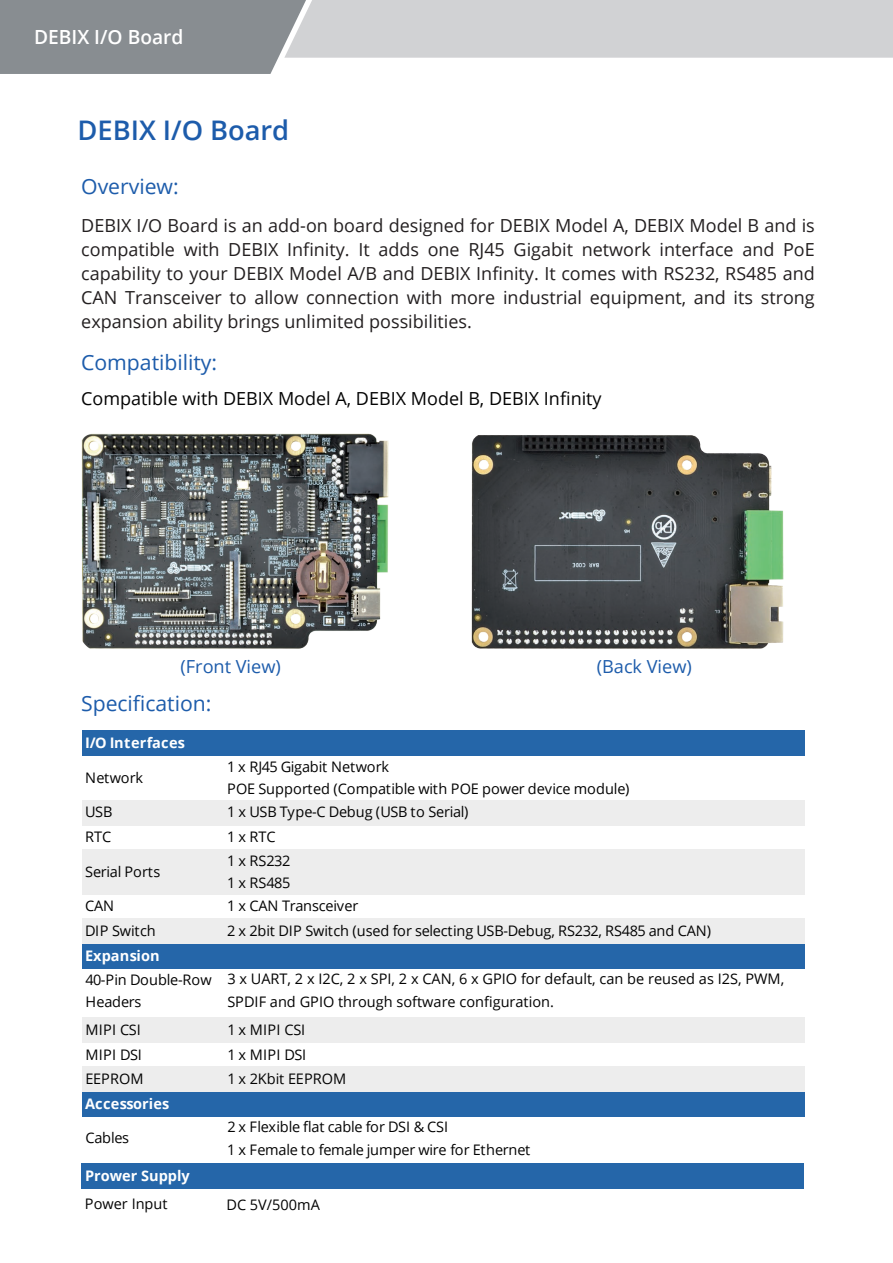
<style>
.page{position:relative;width:893px;height:1263px;background:#fff}
.page>*{position:absolute;margin:0;border:0;box-sizing:border-box;transform-origin:0 0}
.t1{font:600 27px "Open Sans";color:#1d5cab}
.t2{font:21px "Open Sans";color:#1d5cab}
.t3{font:600 19.5px "Open Sans";color:#fff}
.t4{font:18px/24px "Open Sans";color:#231f20;text-align:justify}
.t5{font:18px "Open Sans";color:#030303}
.t6{font:18px "Open Sans";color:#1d5cab}
.t7{font:14.55px/22.4px "Open Sans";color:#030303}
.t8{font:700 14.55px "Open Sans";letter-spacing:.005em;color:#fff}
.t9{font:14.55px/22.4px "Open Sans";letter-spacing:-.02em;color:#030303}
.t10{font:700 14.55px "Open Sans";letter-spacing:.025em;color:#fff}
.t11{font:700 14.55px "Open Sans";color:#fff}
</style>
<div class="page">
<svg style="left:0;top:0;width:893px;height:74px"></svg>
<img style="left:588px;top:435px;width:217px;height:321px">
<img style="left:81px;top:433px;width:507px;height:216px">
<div style="left:82px;top:730px;width:722px;height:26px;background:#2566a9"></div>
<div style="left:82px;top:943px;width:722px;height:26px;background:#2566a9"></div>
<div style="left:82px;top:1091px;width:722px;height:26px;background:#2566a9"></div>
<div style="left:82px;top:800px;width:143px;height:25px;background:#ededed"></div>
<div style="left:224px;top:800px;width:580px;height:25px;background:#ededed"></div>
<div style="left:82px;top:849px;width:143px;height:46px;background:#ededed"></div>
<div style="left:224px;top:849px;width:580px;height:46px;background:#ededed"></div>
<div style="left:82px;top:918px;width:143px;height:26px;background:#ededed"></div>
<div style="left:224px;top:918px;width:580px;height:26px;background:#ededed"></div>
<div style="left:82px;top:1017px;width:143px;height:26px;background:#ededed"></div>
<div style="left:224px;top:1017px;width:580px;height:26px;background:#ededed"></div>
<div style="left:82px;top:1066px;width:143px;height:26px;background:#ededed"></div>
<div style="left:224px;top:1066px;width:580px;height:26px;background:#ededed"></div>
<div style="left:82px;top:1163px;width:722px;height:25px;background:#2566a9"></div>
<h3 class="t3" style="left:34px;top:24px;width:151px">DEBIX I/O Board</h3>
<h1 class="t1" style="left:78px;top:112px;width:213px">DEBIX I/O Board</h1>
<h2 class="t2" style="left:81px;top:172px;width:99px">Overview:</h2>
<p class="t4" style="left:81px;top:213px;width:735px">DEBIX I/O Board is an add-on board designed for DEBIX Model A, DEBIX Model B and is compatible with DEBIX Infinity. It adds one RJ45 Gigabit network interface and PoE capability to your DEBIX Model A/B and DEBIX Infinity. It comes with RS232, RS485 and CAN Transceiver to allow connection with more industrial equipment, and its strong expansion ability brings unlimited possibilities.</p>
<h2 class="t2" style="left:81px;top:348px;width:137px">Compatibility:</h2>
<p class="t5" style="left:81px;top:386px;width:522px">Compatible with DEBIX Model A, DEBIX Model B, DEBIX Infinity</p>
<p class="t6" style="left:181px;top:654px;width:102px">(Front View)</p>
<p class="t6" style="left:597px;top:654px;width:97px">(Back View)</p>
<h2 class="t2" style="left:81px;top:688px;width:132px">Specification:</h2>
<p class="t10" style="left:85px;top:732px;width:101px">I/O Interfaces</p>
<p class="t7" style="left:85px;top:766px;width:59px">Network</p>
<p class="t7" style="left:227px;top:755px;width:404px">1 x RJ45 Gigabit Network<br>POE Supported (Compatible with POE power device module)</p>
<p class="t7" style="left:85px;top:801px;width:29px">USB</p>
<p class="t7" style="left:227px;top:801px;width:243px">1 x USB Type-C Debug (USB to Serial)</p>
<p class="t7" style="left:85px;top:825px;width:27px">RTC</p>
<p class="t7" style="left:227px;top:825px;width:50px">1 x RTC</p>
<p class="t7" style="left:85px;top:860px;width:77px">Serial Ports</p>
<p class="t9" style="left:227px;top:849px;width:65px">1 x RS232<br>1 x RS485</p>
<p class="t7" style="left:85px;top:893px;width:72px;line-height:24.6px">CAN<br>DIP Switch</p>
<p class="t7" style="left:227px;top:895px;width:133px">1 x CAN Transceiver</p>
<p class="t7" style="left:227px;top:919px;width:485px">2 x 2bit DIP Switch (used for selecting USB-Debug, RS232, RS485 and CAN)</p>
<p class="t8" style="left:85px;top:945px;width:76px">Expansion</p>
<p class="t7" style="left:85px;top:968px;width:128px">40-Pin Double-Row<br>Headers</p>
<p class="t7" style="left:227px;top:967px;width:558px">3 x UART, 2 x I2C, 2 x SPI, 2 x CAN, 6 x GPIO for default, can be reused as I2S, PWM,<br>SPDIF and GPIO through software configuration.</p>
<p class="t7" style="left:85px;top:1018px;width:57px">MIPI CSI</p>
<p class="t7" style="left:227px;top:1018px;width:79px">1 x MIPI CSI</p>
<p class="t7" style="left:85px;top:1043px;width:58px">MIPI DSI</p>
<p class="t7" style="left:227px;top:1043px;width:80px">1 x MIPI DSI</p>
<p class="t7" style="left:85px;top:1067px;width:60px">EEPROM</p>
<p class="t7" style="left:227px;top:1067px;width:120px">1 x 2Kbit EEPROM</p>
<p class="t8" style="left:85px;top:1093px;width:86px">Accessories</p>
<p class="t7" style="left:85px;top:1126px;width:45px">Cables</p>
<p class="t7" style="left:227px;top:1115px;width:305px">2 x Flexible flat cable for DSI &amp; CSI<br>1 x Female to female jumper wire for Ethernet</p>
<p class="t11" style="left:85px;top:1165px;width:106px">Prower Supply</p>
<p class="t7" style="left:85px;top:1192px;width:84px">Power Input</p>
<p class="t7" style="left:226px;top:1193px;width:95px">DC 5V/500mA</p>
</div>
